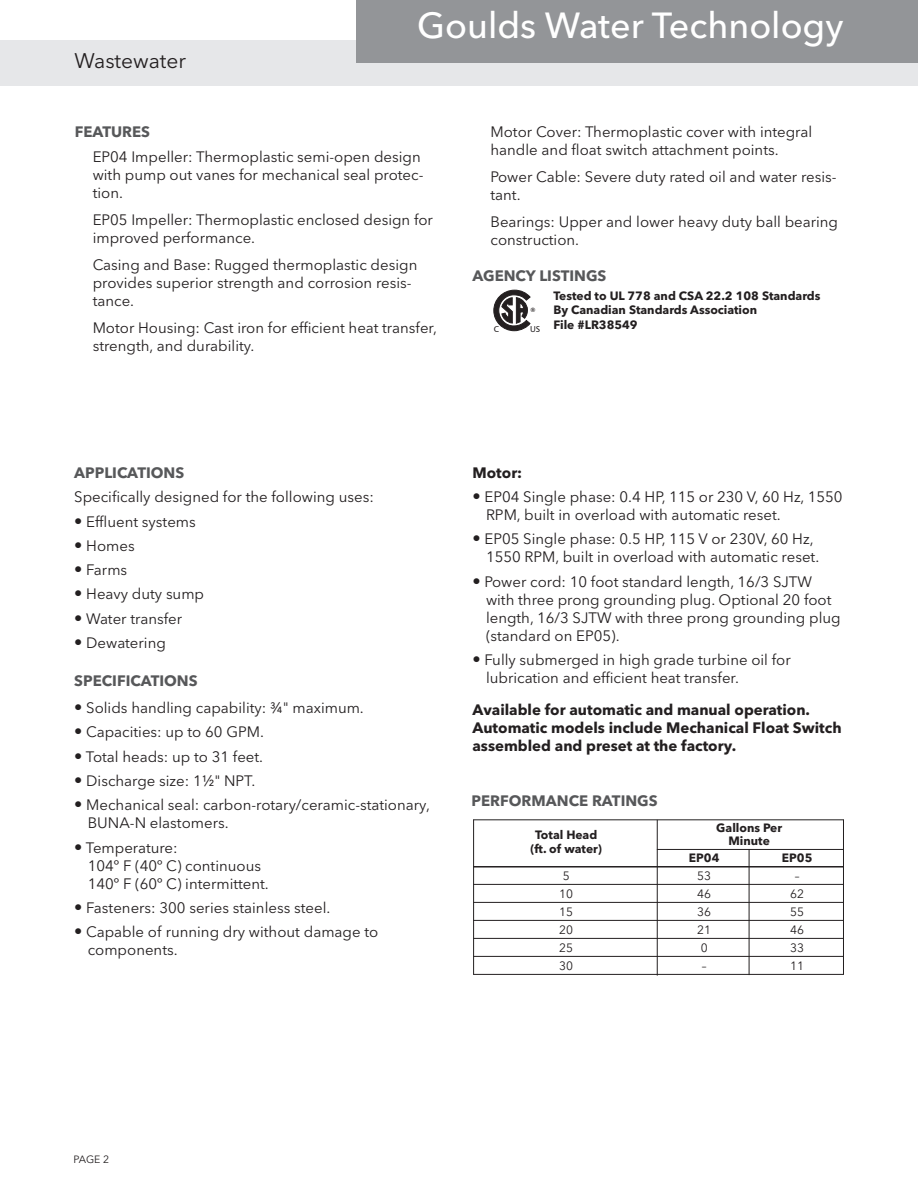
<style>
.page{position:relative;width:918px;height:1188px;background:#fff}
.page>*{position:absolute;margin:0;border:0;box-sizing:border-box;transform-origin:0 0}
.t1{font:500 36px "Avenir Next LT Pro";color:#fff}
.t2{font:21px "Avenir Next LT Pro";color:#231f20}
.t3{font:15px/18px "Avenir Next LT Pro";color:#231f20}
.t4{font:700 15px/18px "Avenir Next LT Pro";color:#231f20}
.heading{font:700 15px "Avenir Next LT Pro";color:#57585a}
.t5{font:700 12px "Avenir Next LT Pro";color:#231f20}
.t6{font:12px "Avenir Next LT Pro";color:#231f20}
.t7{font:10.5px "Avenir Next LT Pro";color:#231f20}
.t8{font:8.55px "Humanist 777 BT Roman B";color:#231f20}
.t9{font:6px "Humanist 777 BT Bold B";color:#231f20}
.s1{font-size:16.5px}
</style>
<div class="page">
<div style="left:0;top:40px;width:918px;height:46px;background:#e6e7e9"></div>
<div style="left:356px;top:0;width:562px;height:63px;background:#939598"></div>
<hr style="left:473px;top:866px;width:371px;height:2px;background:#231f20">
<hr style="left:473px;top:884px;width:371px;height:1px;background:#231f20">
<hr style="left:473px;top:902px;width:371px;height:1px;background:#231f20">
<hr style="left:473px;top:920px;width:371px;height:1px;background:#231f20">
<hr style="left:473px;top:938px;width:371px;height:1px;background:#231f20">
<hr style="left:473px;top:956px;width:371px;height:1px;background:#231f20">
<hr style="left:473px;top:974px;width:371px;height:1px;background:#231f20">
<hr style="left:473px;top:819px;width:371px;height:1px;background:#231f20">
<hr style="left:657px;top:849px;width:187px;height:1px;background:#231f20">
<hr style="left:749px;top:849px;width:1px;height:126px;background:#231f20">
<hr style="left:473px;top:820px;width:1px;height:155px;background:#231f20">
<hr style="left:657px;top:820px;width:1px;height:156px;background:#231f20">
<hr style="left:843px;top:820px;width:1px;height:155px;background:#231f20">
<svg style="left:494px;top:290px;width:36px;height:41px"></svg>
<p class="t2" style="left:74px;top:49px;width:113px">Wastewater</p>
<p class="t1" style="left:417px;top:3px;width:428px">Goulds Water Technology</p>
<p class="heading" style="left:75px;top:123px;width:77px">FEATURES</p>
<p class="t3" style="left:93px;top:148px;width:332px">EP04 Impeller: Thermoplastic semi-open design with pump out vanes for mechanical seal protec&shy;tion.</p>
<p class="t3" style="left:93px;top:211px;width:342px">EP05 Impeller: Thermoplastic enclosed design for improved performance.</p>
<p class="t3" style="left:93px;top:256px;width:326px">Casing and Base: Rugged thermoplastic design provides superior strength and corrosion resis&shy;tance.</p>
<p class="t3" style="left:93px;top:319px;width:346px">Motor Housing: Cast iron for efficient heat transfer, strength, and durability.</p>
<p class="t3" style="left:490px;top:123px;width:323px">Motor Cover: Thermoplastic cover with integral handle and float switch attachment points.</p>
<p class="t3" style="left:490px;top:168px;width:348px">Power Cable: Severe duty rated oil and water resis&shy;tant.</p>
<p class="t3" style="left:490px;top:213px;width:349px">Bearings: Upper and lower heavy duty ball bearing construction.</p>
<p class="heading" style="left:472px;top:267px;width:135px">AGENCY LISTINGS</p>
<p class="t9" style="left:531px;top:307px;width:7px">®</p>
<p class="t8" style="left:494px;top:324px;width:7px">C</p>
<p class="t8" style="left:530px;top:324px;width:12px">US</p>
<p class="t5" style="left:554px;top:288px;width:268px">Tested to UL 778 and CSA 22.2 108 Standards</p>
<p class="t5" style="left:554px;top:303px;width:205px">By Canadian Standards Association</p>
<p class="t5" style="left:554px;top:317px;width:86px">File #LR38549</p>
<p class="heading" style="left:74px;top:463px;width:112px">APPLICATIONS</p>
<p class="t3" style="left:74px;top:488px;width:301px">Specifically designed for the following uses:</p>
<p class="t3" style="left:74px;top:512px;width:123px"><span class="s1">•</span> Effluent systems</p>
<p class="t3" style="left:74px;top:537px;width:62px"><span class="s1">•</span> Homes</p>
<p class="t3" style="left:74px;top:561px;width:55px"><span class="s1">•</span> Farms</p>
<p class="t3" style="left:74px;top:585px;width:131px"><span class="s1">•</span> Heavy duty sump</p>
<p class="t3" style="left:74px;top:610px;width:109px"><span class="s1">•</span> Water transfer</p>
<p class="t3" style="left:74px;top:634px;width:93px"><span class="s1">•</span> Dewatering</p>
<p class="heading" style="left:74px;top:672px;width:125px">SPECIFICATIONS</p>
<p class="t3" style="left:74px;top:699px;width:291px"><span class="s1">•</span> Solids handling capability: ¾" maximum.</p>
<p class="t3" style="left:74px;top:723px;width:191px"><span class="s1">•</span> Capacities: up to 60 GPM.</p>
<p class="t3" style="left:74px;top:747px;width:190px"><span class="s1">•</span> Total heads: up to 31 feet.</p>
<p class="t3" style="left:74px;top:772px;width:183px"><span class="s1">•</span> Discharge size: 1½" NPT.</p>
<p class="t3" style="left:88px;top:796px;width:344px;text-indent:-14px"><span class="s1">•</span> Mechanical seal: carbon-rotary/ceramic-stationary,<br>BUNA-N elastomers.</p>
<p class="t3" style="left:88px;top:838px;width:183px;text-indent:-14px"><span class="s1">•</span> Temperature:<br>104º F (40º C) continuous<br>140º F (60º C) intermittent.</p>
<p class="t3" style="left:74px;top:899px;width:258px"><span class="s1">•</span> Fasteners: 300 series stainless steel.</p>
<p class="t3" style="left:88px;top:923px;width:292px;text-indent:-14px"><span class="s1">•</span> Capable of running dry without damage to components.</p>
<p class="t4" style="left:472px;top:463px;width:51px">Motor:</p>
<p class="t3" style="left:486px;top:488px;width:358px;text-indent:-14px"><span class="s1">•</span> EP04 Single phase: 0.4 HP, 115 or 230 V, 60 Hz, 1550<br>RPM, built in overload with automatic reset.</p>
<p class="t3" style="left:486px;top:530px;width:335px;text-indent:-14px"><span class="s1">•</span> EP05 Single phase: 0.5 HP, 115 V or 230V, 60 Hz,<br>1550 RPM, built in overload with automatic reset.</p>
<p class="t3" style="left:486px;top:573px;width:356px;text-indent:-14px"><span class="s1">•</span> Power cord: 10 foot standard length, 16/3 SJTW with three prong grounding plug. Optional 20 foot length, 16/3 SJTW with three prong grounding plug (standard on EP05).</p>
<p class="t3" style="left:486px;top:651px;width:306px;text-indent:-14px"><span class="s1">•</span> Fully submerged in high grade turbine oil for lubrication and efficient heat transfer.</p>
<p class="t4" style="left:472px;top:700px;width:371px">Available for automatic and manual operation.<br>Automatic models include Mechanical Float Switch assembled and preset at the factory.</p>
<p class="heading" style="left:472px;top:791px;width:188px">PERFORMANCE RATINGS</p>
<p class="t5" style="left:535px;top:827px;width:64px">Total Head</p>
<p class="t5" style="left:530px;top:841px;width:73px">(ft. of water)</p>
<p class="t5" style="left:716px;top:820px;width:67px">Gallons Per</p>
<p class="t5" style="left:729px;top:833px;width:43px">Minute</p>
<p class="t5" style="left:689px;top:850px;width:32px">EP04</p>
<p class="t5" style="left:782px;top:850px;width:32px">EP05</p>
<p class="t6" style="left:563px;top:868px;width:8px">5</p>
<p class="t6" style="left:697px;top:868px;width:15px">53</p>
<p class="t6" style="left:795px;top:868px;width:6px">–</p>
<p class="t6" style="left:559px;top:886px;width:15px">10</p>
<p class="t6" style="left:697px;top:886px;width:15px">46</p>
<p class="t6" style="left:790px;top:886px;width:15px">62</p>
<p class="t6" style="left:559px;top:904px;width:15px">15</p>
<p class="t6" style="left:697px;top:904px;width:15px">36</p>
<p class="t6" style="left:790px;top:904px;width:15px">55</p>
<p class="t6" style="left:559px;top:922px;width:15px">20</p>
<p class="t6" style="left:697px;top:922px;width:15px">21</p>
<p class="t6" style="left:790px;top:922px;width:15px">46</p>
<p class="t6" style="left:559px;top:940px;width:15px">25</p>
<p class="t6" style="left:701px;top:940px;width:8px">0</p>
<p class="t6" style="left:790px;top:940px;width:15px">33</p>
<p class="t6" style="left:559px;top:958px;width:15px">30</p>
<p class="t6" style="left:702px;top:958px;width:6px">–</p>
<p class="t6" style="left:790px;top:958px;width:15px">11</p>
<p class="t7" style="left:74px;top:1153px;width:37px">PAGE 2</p>
</div>
